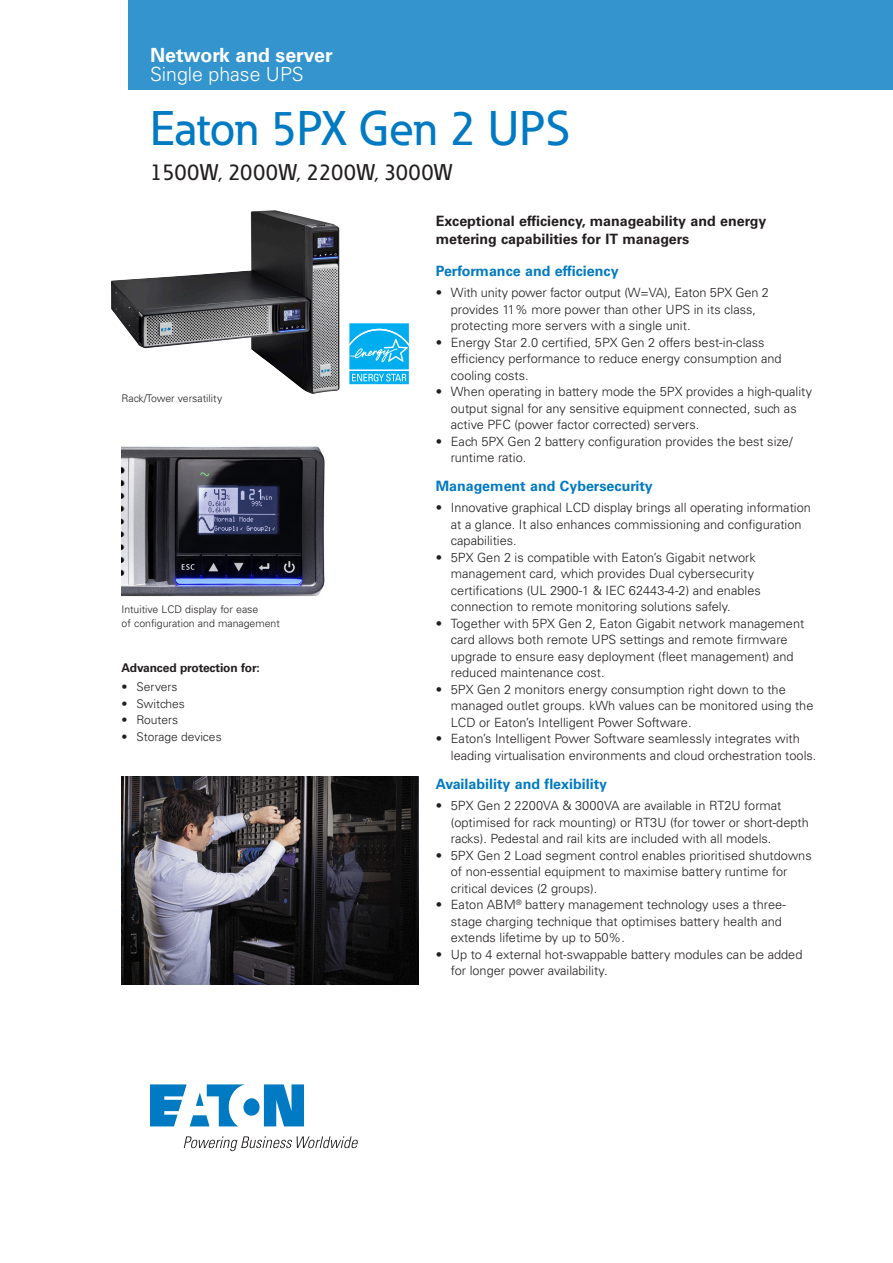
<style>
.page{position:relative;width:893px;height:1263px;background:#fff}
.page>*{position:absolute;margin:0;border:0;box-sizing:border-box;transform-origin:0 0}
.Headline{font:500 48px "Eaton";letter-spacing:-.005em;color:#007ac2}
.Headline-2{font:500 22.5px "Eaton";color:#231f20}
._00_Product{font:700 19.5px "Univers LT Std";color:#fff}
._00_Product-2{font:300 19.5px "Univers LT Std";color:#fff}
.Body_text_Subhead{font:700 14.25px/18px "Univers LT Std";color:#231f20}
.Body_Copy_Head{font:700 14.25px "Univers LT Std";color:#007ac2}
.t1{font:300 12.75px/16.5px "Univers LT Std";color:#231f20}
.Feature_bullets{font:300 12px "Univers LT Std";color:#231f20}
.Features_bullets{font:700 12px "Univers LT Std";letter-spacing:-.01em;color:#231f20}
.Body_Copy{font:300 10.5px/13.5px "Univers LT Std";color:#231f20}
</style>
<div class="page">
<img style="left:122px;top:446px;width:203px;height:151px">
<img style="left:122px;top:777px;width:297px;height:208px">
<svg style="left:349px;top:323px;width:60px;height:62px"></svg>
<div style="left:128px;top:0;width:765px;height:90px;background:#3394ce"></div>
<svg style="left:150px;top:1084px;width:154px;height:42px"></svg>
<svg style="left:184px;top:1136px;width:174px;height:15px"></svg>
<img style="left:111px;top:210px;width:228px;height:184px">
<p class="_00_Product" style="left:150px;top:43px;width:184px">Network and server</p>
<p class="_00_Product-2" style="left:150px;top:62px;width:155px">Single phase UPS</p>
<p class="Headline" style="left:150px;top:99px;width:421px">Eaton 5PX Gen 2 UPS</p>
<p class="Headline-2" style="left:150px;top:158px;width:305px">1500W, 2000W, 2200W, 3000W</p>
<p class="Body_text_Subhead" style="left:436px;top:212px;width:332px">Exceptional efficiency, manageability and energy metering capabilities for IT managers</p>
<p class="Body_Copy_Head" style="left:436px;top:263px;width:184px">Performance and efficiency</p>
<p class="t1" style="left:451px;top:284px;width:320px;text-indent:-15px">• With unity power factor output (W=VA), Eaton 5PX Gen 2 provides 11% more power than other UPS in its class, protecting more servers with a single unit.</p>
<p class="t1" style="left:451px;top:334px;width:332px;text-indent:-15px">• Energy Star 2.0 certified, 5PX Gen 2 offers best-in-class efficiency performance to reduce energy consumption and cooling costs.</p>
<p class="t1" style="left:451px;top:383px;width:363px;text-indent:-15px">• When operating in battery mode the 5PX provides a high-quality output signal for any sensitive equipment connected, such as active PFC (power factor corrected) servers.</p>
<p class="t1" style="left:451px;top:433px;width:343px;text-indent:-15px">• Each 5PX Gen 2 battery configuration provides the best size/ runtime ratio.</p>
<p class="Body_Copy_Head" style="left:436px;top:478px;width:218px">Management and Cybersecurity</p>
<p class="t1" style="left:451px;top:499px;width:362px;text-indent:-15px">• Innovative graphical LCD display brings all operating information at a glance. It also enhances commissioning and configuration capabilities.</p>
<p class="t1" style="left:451px;top:549px;width:311px;text-indent:-15px">• 5PX Gen 2 is compatible with Eaton’s Gigabit network management card, which provides Dual cybersecurity certifications (UL 2900-1 &amp; IEC 62443-4-2) and enables connection to remote monitoring solutions safely.</p>
<p class="t1" style="left:451px;top:615px;width:355px;text-indent:-15px">• Together with 5PX Gen 2, Eaton Gigabit network management card allows both remote UPS settings and remote firmware upgrade to ensure easy deployment (fleet management) and reduced maintenance cost.</p>
<p class="t1" style="left:451px;top:681px;width:364px;text-indent:-15px">• 5PX Gen 2 monitors energy consumption right down to the managed outlet groups. kWh values can be monitored using the<br>LCD or Eaton’s Intelligent Power Software.</p>
<p class="t1" style="left:451px;top:730px;width:367px;text-indent:-15px">• Eaton’s Intelligent Power Software seamlessly integrates with leading virtualisation environments and cloud orchestration tools.</p>
<p class="Body_Copy_Head" style="left:436px;top:776px;width:173px">Availability and flexibility</p>
<p class="t1" style="left:451px;top:797px;width:360px;text-indent:-15px">• 5PX Gen 2 2200VA &amp; 3000VA are available in RT2U format (optimised for rack mounting) or RT3U (for tower or short-depth racks). Pedestal and rail kits are included with all models.</p>
<p class="t1" style="left:451px;top:847px;width:362px;text-indent:-15px">• 5PX Gen 2 Load segment control enables prioritised shutdowns of non-essential equipment to maximise battery runtime for critical devices (2 groups).</p>
<p class="t1" style="left:451px;top:896px;width:337px;text-indent:-15px">• Eaton ABM<sup>®</sup> battery management technology uses a three&shy;stage charging technique that optimises battery health and extends lifetime by up to 50%.</p>
<p class="t1" style="left:451px;top:946px;width:353px;text-indent:-15px">• Up to 4 external hot-swappable battery modules can be added for longer power availability.</p>
<p class="Body_Copy" style="left:122px;top:391px;width:102px">Rack/Tower versatility</p>
<p class="Body_Copy" style="left:122px;top:603px;width:160px">Intuitive LCD display for ease<br>of configuration and management</p>
<p class="Features_bullets" style="left:122px;top:660px;width:140px">Advanced protection for:</p>
<p class="Feature_bullets" style="left:122px;top:680px;width:57px">• Servers</p>
<p class="Feature_bullets" style="left:122px;top:696px;width:65px">• Switches</p>
<p class="Feature_bullets" style="left:122px;top:713px;width:58px">• Routers</p>
<p class="Feature_bullets" style="left:122px;top:729px;width:102px">• Storage devices</p>
</div>
